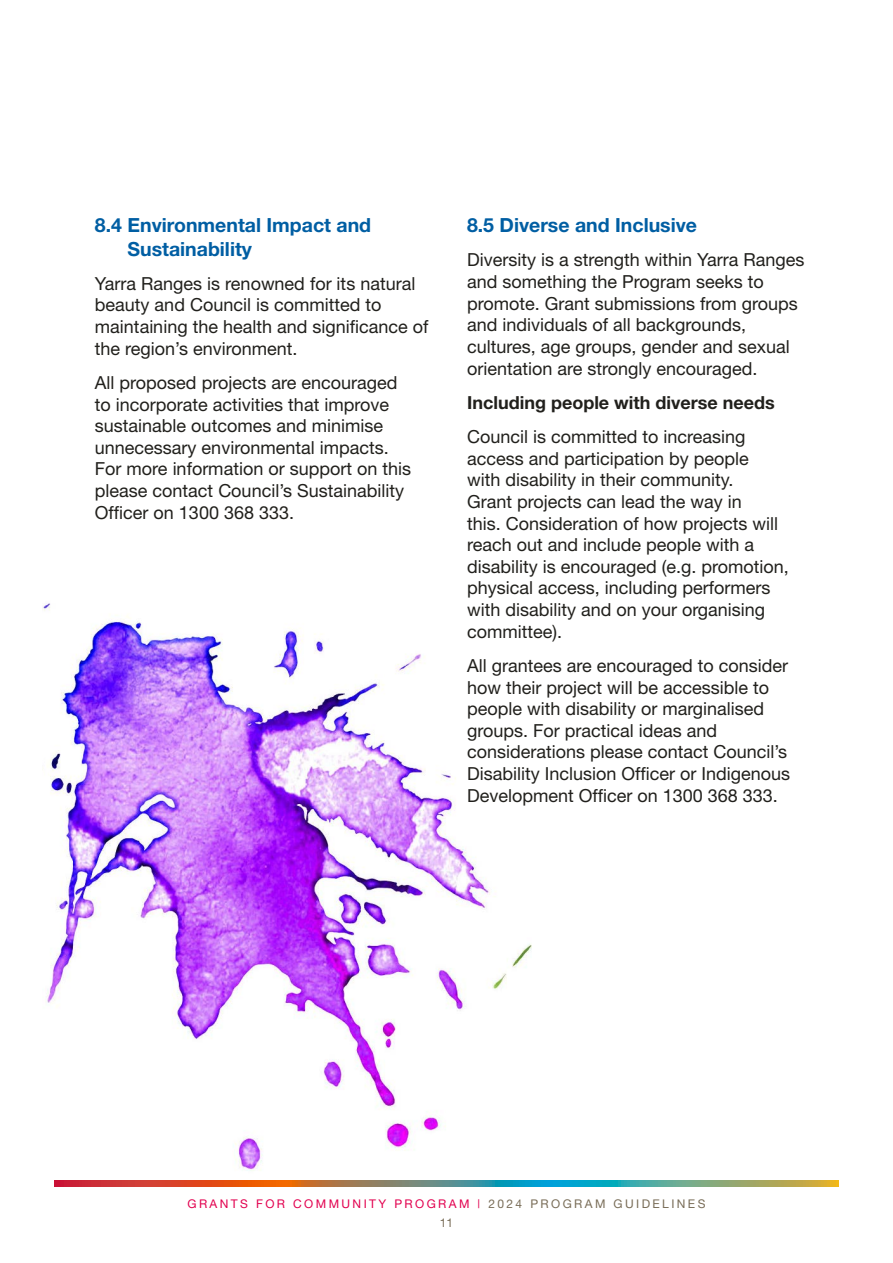
<style>
.page{position:relative;width:893px;height:1263px;background:#fff}
.page>*{position:absolute;margin:0;border:0;box-sizing:border-box;transform-origin:0 0}
.t1{font:700 19.5px/23.4px "Helvetica Neue";color:#005ea3}
.t2{font:18px/21.6px "Helvetica Neue";color:#21201c}
.t3{font:700 18px "Helvetica Neue";color:#21201c}
.t4{font:12px/18.6px "Helvetica Neue";letter-spacing:.2em;color:#e2004f;text-align:center}
.s1{color:#796d58}
</style>
<div class="page">
<svg style="left:54px;top:1180px;width:785px;height:6px;background:#8c7f65"></svg>
<img style="left:43px;top:603px;width:488px;height:568px">
<p class="t1" style="left:127px;top:213px;width:245px;text-indent:-33px">8.4 Environmental Impact and<br>Sustainability</p>
<p class="t2" style="left:95px;top:272px;width:335px">Yarra Ranges is renowned for its natural beauty and Council is committed to maintaining the health and significance of the region’s environment.</p>
<p class="t2" style="left:95px;top:372px;width:318px">All proposed projects are encouraged to incorporate activities that improve sustainable outcomes and minimise unnecessary environmental impacts.<br>For more information or support on this please contact Council’s Sustainability Officer on 1300 368 333.</p>
<p class="t1" style="left:467px;top:213px;width:232px">8.5 Diverse and Inclusive</p>
<p class="t2" style="left:467px;top:249px;width:339px">Diversity is a strength within Yarra Ranges and something the Program seeks to promote. Grant submissions from groups and individuals of all backgrounds, cultures, age groups, gender and sexual orientation are strongly encouraged.</p>
<p class="t3" style="left:467px;top:391px;width:309px">Including people with diverse needs</p>
<p class="t2" style="left:467px;top:426px;width:323px">Council is committed to increasing access and participation by people<br>with disability in their community.<br>Grant projects can lead the way in<br>this. Consideration of how projects will reach out and include people with a disability is encouraged (e.g. promotion, physical access, including performers with disability and on your organising committee).</p>
<p class="t2" style="left:467px;top:654px;width:325px">All grantees are encouraged to consider how their project will be accessible to people with disability or marginalised groups. For practical ideas and considerations please contact Council’s Disability Inclusion Officer or Indigenous Development Officer on 1300 368 333.</p>
<p class="t4" style="left:188px;top:1194px;width:519px">GRANTS FOR COMMUNITY PROGRAM | <span class="s1">2024 PROGRAM GUIDELINES<br>11</span></p>
</div>
